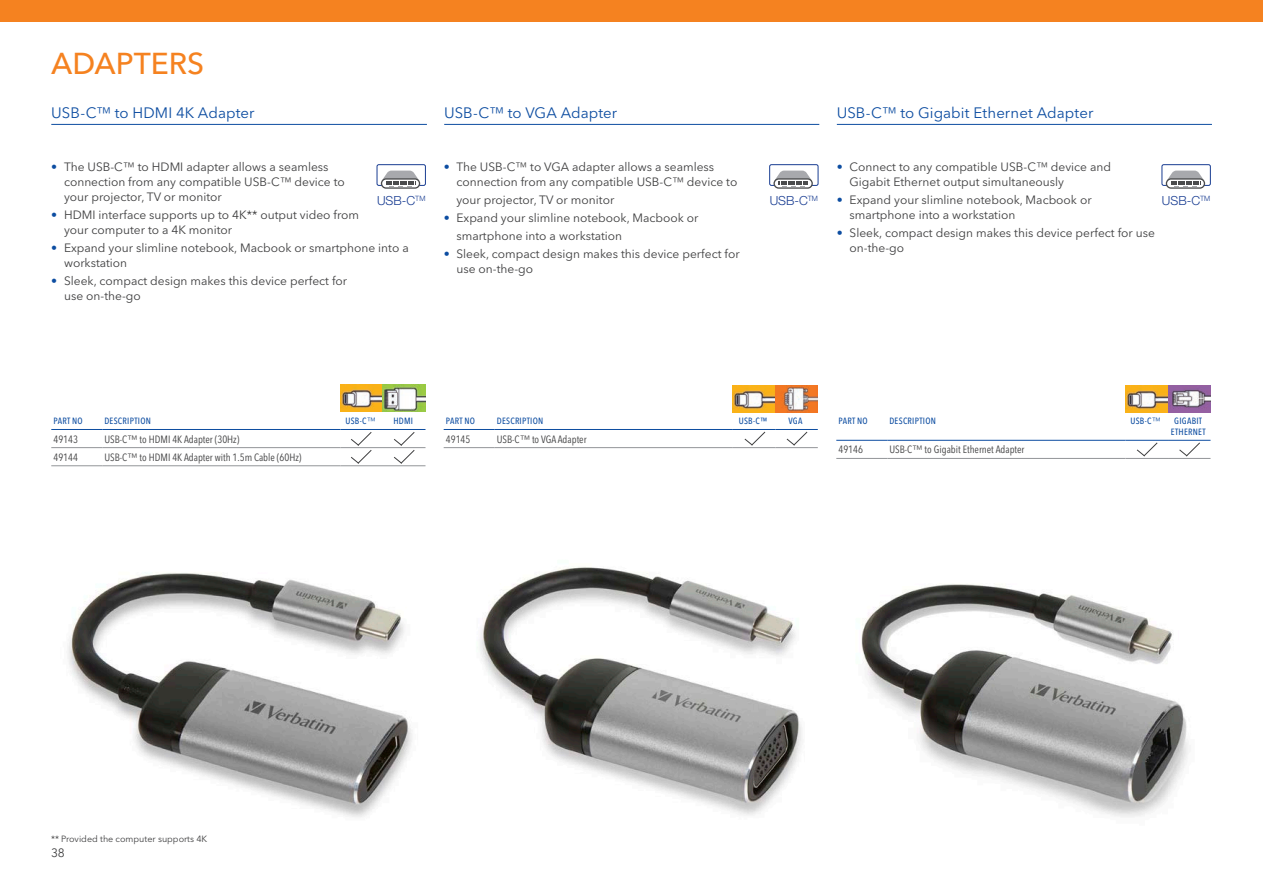
<style>
.page{position:relative;width:1263px;height:893px;background:#fff}
.page>*{position:absolute;margin:0;border:0;box-sizing:border-box;transform-origin:0 0}
.Product_sub_heading{font:500 30px "Avenir Next LT Pro";color:#f58220}
.Heading_with_rule{font:15px "Avenir Next LT Pro";letter-spacing:.005em;color:#0d4da1}
.t1{font:300 12.45px "Helvetica Neue LT Std";color:#193d92}
.Product_Copy{font:12px/15px "Avenir Next LT Pro";color:#3e3e3f}
.Table_Body_Copy{font:condensed 10.5px "Avenir Next LT Pro";color:#3e3e3f}
.t2{font:500 condensed 9px/10.8px "Avenir Next LT Pro";letter-spacing:.025em;color:#0d4da1;text-align:center}
.Product_Copy-2{font:9px "Avenir Next LT Pro";color:#3e3e3f}
.s1{font-family:"Helvetica Neue LT Std";font-weight:300}
.s2{color:#0d4da1}
.s3{font-family:"Helvetica Neue LT Std";font-weight:300;font-stretch:normal}
</style>
<div class="page">
<div style="left:0;top:0;width:1263px;height:21px;background:#f58220"></div>
<img style="left:68px;top:573px;width:344px;height:244px">
<hr style="left:51px;top:124px;width:376px;height:1px;background:#0d4da1">
<img style="left:340px;top:385px;width:85px;height:26px">
<svg style="left:51px;top:429px;width:374px;height:37px"></svg>
<hr style="left:444px;top:124px;width:375px;height:1px;background:#0d4da1">
<hr style="left:837px;top:124px;width:375px;height:1px;background:#0d4da1">
<hr style="left:836px;top:458px;width:51px;height:1px;background:#939598">
<hr style="left:887px;top:458px;width:238px;height:1px;background:#939598">
<hr style="left:1125px;top:458px;width:43px;height:1px;background:#939598">
<hr style="left:1168px;top:458px;width:42px;height:1px;background:#939598">
<img style="left:733px;top:386px;width:85px;height:26px">
<img style="left:1125px;top:386px;width:85px;height:26px">
<svg style="left:444px;top:429px;width:374px;height:19px"></svg>
<svg style="left:836px;top:440px;width:374px;height:17px"></svg>
<img style="left:477px;top:567px;width:325px;height:248px">
<img style="left:861px;top:584px;width:327px;height:233px">
<div style="left:377px;top:164px;width:49px;height:22px;border:1px solid #193d92;border-radius:2px"></div>
<div style="left:381px;top:178px;width:39px;height:11px;border:1px solid #4b4c4d;border-radius:5px"></div>
<svg style="left:382px;top:171px;width:37px;height:16px"></svg>
<div style="left:769px;top:164px;width:49px;height:22px;border:1px solid #193d92;border-radius:2px"></div>
<div style="left:773px;top:178px;width:40px;height:11px;border:1px solid #4b4c4d;border-radius:5px"></div>
<svg style="left:774px;top:171px;width:38px;height:16px"></svg>
<div style="left:1161px;top:164px;width:50px;height:22px;border:1px solid #193d92;border-radius:2px"></div>
<div style="left:1166px;top:178px;width:39px;height:11px;border:1px solid #4b4c4d;border-radius:5px"></div>
<svg style="left:1167px;top:171px;width:37px;height:16px"></svg>
<p class="Product_sub_heading" style="left:51px;top:46px;width:154px">ADAPTERS</p>
<p class="Heading_with_rule" style="left:51px;top:103px;width:205px">USB-C<span class="s1">™</span> to HDMI 4K Adapter</p>
<p class="Heading_with_rule" style="left:444px;top:103px;width:175px">USB-C<span class="s1">™</span> to VGA Adapter</p>
<p class="Heading_with_rule" style="left:837px;top:103px;width:258px">USB-C<span class="s1">™</span> to Gigabit Ethernet Adapter</p>
<p class="Product_Copy" style="left:64px;top:159px;width:282px;text-indent:-13px"><span class="s2">•</span> The USB-C<span class="s1">™</span> to HDMI adapter allows a seamless connection from any compatible USB-C<span class="s1">™</span> device to your projector, TV or monitor</p>
<p class="Product_Copy" style="left:64px;top:207px;width:297px;text-indent:-13px"><span class="s2">•</span> HDMI interface supports up to 4K** output video from your computer to a 4K monitor</p>
<p class="Product_Copy" style="left:64px;top:240px;width:346px;text-indent:-13px"><span class="s2">•</span> Expand your slimline notebook, Macbook or smartphone into a workstation</p>
<p class="Product_Copy" style="left:51px;top:273px;width:297px"><span class="s2">•</span> Sleek, compact design makes this device perfect for</p>
<p class="Product_Copy" style="left:64px;top:288px;width:78px">use on-the-go</p>
<p class="Product_Copy" style="left:456px;top:159px;width:282px;text-indent:-13px"><span class="s2">•</span> The USB-C<span class="s1">™</span> to VGA adapter allows a seamless connection from any compatible USB-C<span class="s1">™</span> device to</p>
<p class="Product_Copy" style="left:456px;top:192px;width:159px">your projector, TV or monitor</p>
<p class="Product_Copy" style="left:456px;top:208px;width:244px;line-height:18px;text-indent:-13px"><span class="s2">•</span> Expand your slimline notebook, Macbook or smartphone into a workstation</p>
<p class="Product_Copy" style="left:444px;top:246px;width:297px"><span class="s2">•</span> Sleek, compact design makes this device perfect for</p>
<p class="Product_Copy" style="left:456px;top:261px;width:78px">use on-the-go</p>
<p class="Product_Copy" style="left:850px;top:159px;width:263px;text-indent:-13px"><span class="s2">•</span> Connect to any compatible USB-C<span class="s1">™</span> device and<br>Gigabit Ethernet output simultaneously</p>
<p class="Product_Copy" style="left:850px;top:192px;width:244px;text-indent:-13px"><span class="s2">•</span> Expand your slimline notebook, Macbook or smartphone into a workstation</p>
<p class="Product_Copy" style="left:850px;top:225px;width:307px;text-indent:-13px"><span class="s2">•</span> Sleek, compact design makes this device perfect for use on-the-go</p>
<p class="t1" style="left:377px;top:193px;width:50px">USB-C<sup>TM</sup></p>
<p class="t1" style="left:770px;top:193px;width:50px">USB-C<sup>TM</sup></p>
<p class="t1" style="left:1162px;top:193px;width:50px">USB-C<sup>TM</sup></p>
<p class="t2" style="left:53px;top:416px;width:31px">PART NO</p>
<p class="t2" style="left:104px;top:416px;width:48px">DESCRIPTION</p>
<p class="t2" style="left:346px;top:416px;width:32px">USB-C<span class="s3">™</span></p>
<p class="t2" style="left:393px;top:416px;width:21px">HDMI</p>
<p class="Table_Body_Copy" style="left:53px;top:432px;width:26px">49143</p>
<p class="Table_Body_Copy" style="left:104px;top:432px;width:136px">USB-C<span class="s3">™</span> to HDMI 4K Adapter (30Hz)</p>
<p class="Table_Body_Copy" style="left:53px;top:451px;width:26px">49144</p>
<p class="Table_Body_Copy" style="left:104px;top:451px;width:199px">USB-C<span class="s3">™</span> to HDMI 4K Adapter with 1.5m Cable (60Hz)</p>
<p class="t2" style="left:446px;top:416px;width:31px">PART NO</p>
<p class="t2" style="left:497px;top:416px;width:48px">DESCRIPTION</p>
<p class="t2" style="left:739px;top:416px;width:30px">USB-C™</p>
<p class="t2" style="left:788px;top:416px;width:16px">VGA</p>
<p class="Table_Body_Copy" style="left:446px;top:432px;width:26px">49145</p>
<p class="Table_Body_Copy" style="left:497px;top:432px;width:91px">USB-C<span class="s3">™</span> to VGA Adapter</p>
<p class="t2" style="left:838px;top:416px;width:31px">PART NO</p>
<p class="t2" style="left:889px;top:416px;width:48px">DESCRIPTION</p>
<p class="t2" style="left:1130px;top:416px;width:32px">USB-C<span class="s3">™</span></p>
<p class="t2" style="left:1171px;top:416px;width:36px">GIGABIT<br>ETHERNET</p>
<p class="Table_Body_Copy" style="left:838px;top:443px;width:26px">49146</p>
<p class="Table_Body_Copy" style="left:889px;top:443px;width:137px">USB-C<span class="s3">™</span> to Gigabit Ethernet Adapter</p>
<p class="Product_Copy-2" style="left:51px;top:833px;width:158px">** Provided the computer supports 4K</p>
<p class="Product_Copy" style="left:51px;top:845px;width:15px">38</p>
</div>
